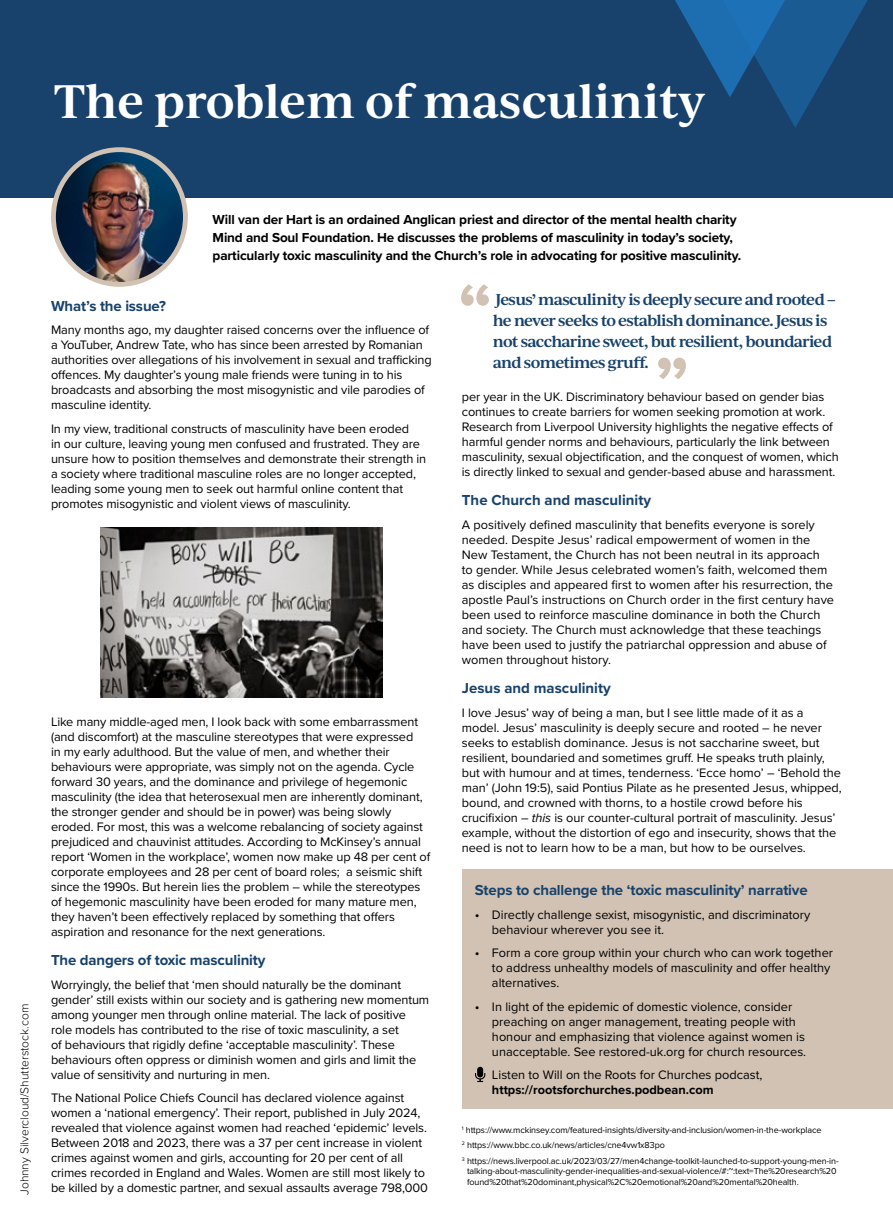
<style>
.page{position:relative;width:893px;height:1209px;background:#fff}
.page>*{position:absolute;margin:0;border:0;box-sizing:border-box;transform-origin:0 0}
.t1{font:700 75px "Proxima Nova";color:#d1c2b3}
.t2{font:600 45px "Ivy Journal";letter-spacing:-.01em;color:#fff}
.t3{font:600 15px/21px "Ivy Journal";letter-spacing:-.05em;color:#18426b}
.t4{font:700 15px "Proxima Nova";letter-spacing:-.01em;color:#18426b}
.t5{font:700 13.5px/18px "Proxima Nova";letter-spacing:-.01em;color:#000}
.t6{font:12.75px/15px "Proxima Nova";letter-spacing:-.01em;color:#000}
.t7{font:700 12.75px "Proxima Nova";color:#000}
.t8{font:300 12px "Proxima Nova";color:#000}
.t9{font:9px/15px "Proxima Nova";letter-spacing:-.01em;color:#000}
.s1{font-style:italic}
.s2{font-size:13.5px}
</style>
<div class="page">
<div style="left:0;top:0;width:893px;height:198px;background:#18426b"></div>
<img style="left:53px;top:150px;width:132px;height:134px">
<div style="left:51px;top:147px;width:137px;height:140px;border:5px solid #d1c2b3;border-radius:50%"></div>
<svg style="left:675px;top:0;width:193px;height:128px"></svg>
<div style="left:462px;top:870px;width:431px;height:239px;background:#d1c2b3"></div>
<div style="left:477px;top:1067px;width:6px;height:10px;background:#000;border-radius:3px"></div>
<svg style="left:475px;top:1073px;width:10px;height:9px"></svg>
<img style="left:101px;top:527px;width:281px;height:171px">
<h2 class="t2" style="left:54px;top:68px;width:653px">The problem of masculinity</h2>
<p class="t8" style="left:16px;top:1195px;width:192px;rotate:-90deg">Johnny Silvercloud/Shutterstock.com</p>
<p class="t5" style="left:213px;top:210px;width:530px">Will van der Hart is an ordained Anglican priest and director of the mental health charity<br>Mind and Soul Foundation. He discusses the problems of masculinity in today’s society, particularly toxic masculinity and the Church’s role in advocating for positive masculinity.</p>
<p class="t4" style="left:51px;top:295px;width:116px">What’s the issue?</p>
<p class="t6" style="left:51px;top:322px;width:382px">Many months ago, my daughter raised concerns over the influence of a YouTuber, Andrew Tate, who has since been arrested by Romanian authorities over allegations of his involvement in sexual and trafficking offences. My daughter’s young male friends were tuning in to his broadcasts and absorbing the most misogynistic and vile parodies of masculine identity.</p>
<p class="t6" style="left:51px;top:420px;width:377px">In my view, traditional constructs of masculinity have been eroded<br>in our culture, leaving young men confused and frustrated. They are unsure how to position themselves and demonstrate their strength in a society where traditional masculine roles are no longer accepted, leading some young men to seek out harmful online content that promotes misogynistic and violent views of masculinity.</p>
<p class="t6" style="left:51px;top:713px;width:381px">Like many middle-aged men, I look back with some embarrassment (and discomfort) at the masculine stereotypes that were expressed<br>in my early adulthood. But the value of men, and whether their behaviours were appropriate, was simply not on the agenda. Cycle forward 30 years, and the dominance and privilege of hegemonic masculinity (the idea that heterosexual men are inherently dominant, the stronger gender and should be in power) was being slowly eroded. For most, this was a welcome rebalancing of society against prejudiced and chauvinist attitudes. According to McKinsey’s annual report ‘Women in the workplace’, women now make up 48 per cent of corporate employees and 28 per cent of board roles; a seismic shift since the 1990s. But herein lies the problem – while the stereotypes of hegemonic masculinity have been eroded for many mature men, they haven’t been effectively replaced by something that offers aspiration and resonance for the next generations.</p>
<p class="t4" style="left:51px;top:949px;width:216px">The dangers of toxic masculinity</p>
<p class="t6" style="left:51px;top:977px;width:380px">Worryingly, the belief that ‘men should naturally be the dominant gender’ still exists within our society and is gathering new momentum among younger men through online material. The lack of positive role models has contributed to the rise of toxic masculinity, a set<br>of behaviours that rigidly define ‘acceptable masculinity’. These behaviours often oppress or diminish women and girls and limit the value of sensitivity and nurturing in men.</p>
<p class="t6" style="left:51px;top:1090px;width:378px">The National Police Chiefs Council has declared violence against women a ‘national emergency’. Their report, published in July 2024, revealed that violence against women had reached ‘epidemic’ levels.<br>Between 2018 and 2023, there was a 37 per cent increase in violent crimes against women and girls, accounting for 20 per cent of all crimes recorded in England and Wales. Women are still most likely to be killed by a domestic partner, and sexual assaults average 798,000</p>
<h1 class="t1" style="left:458px;top:254px;width:36px">“</h1>
<p class="t3" style="left:493px;top:288px;width:344px">Jesus’ masculinity is deeply secure and rooted – he never seeks to establish dominance. Jesus is not saccharine sweet, but resilient, boundaried and sometimes gruff.</p>
<h1 class="t1" style="left:655px;top:327px;width:36px">”</h1>
<p class="t6" style="left:462px;top:388px;width:378px">per year in the UK. Discriminatory behaviour based on gender bias continues to create barriers for women seeking promotion at work.<br>Research from Liverpool University highlights the negative effects of harmful gender norms and behaviours, particularly the link between masculinity, sexual objectification, and the conquest of women, which is directly linked to sexual and gender-based abuse and harassment.</p>
<p class="t4" style="left:462px;top:489px;width:191px">The Church and masculinity</p>
<p class="t6" style="left:462px;top:516px;width:374px">A positively defined masculinity that benefits everyone is sorely needed. Despite Jesus’ radical empowerment of women in the New Testament, the Church has not been neutral in its approach<br>to gender. While Jesus celebrated women’s faith, welcomed them as disciples and appeared first to women after his resurrection, the apostle Paul’s instructions on Church order in the first century have been used to reinforce masculine dominance in both the Church and society. The Church must acknowledge that these teachings have been used to justify the patriarchal oppression and abuse of women throughout history.</p>
<p class="t4" style="left:462px;top:677px;width:150px">Jesus and masculinity</p>
<p class="t6" style="left:462px;top:704px;width:381px">I love Jesus’ way of being a man, but I see little made of it as a model. Jesus’ masculinity is deeply secure and rooted – he never seeks to establish dominance. Jesus is not saccharine sweet, but resilient, boundaried and sometimes gruff. He speaks truth plainly, but with humour and at times, tenderness. ‘Ecce homo’ – ‘Behold the man’ (John 19:5), said Pontius Pilate as he presented Jesus, whipped, bound, and crowned with thorns, to a hostile crowd before his crucifixion – <span class="s1">this</span> is our counter-cultural portrait of masculinity. Jesus’ example, without the distortion of ego and insecurity, shows that the need is not to learn how to be a man, but how to be ourselves.</p>
<p class="t4" style="left:475px;top:879px;width:334px">Steps to challenge the ‘toxic masculinity’ narrative</p>
<p class="t6" style="left:492px;top:906px;width:320px;text-indent:-17px"><span class="s2">•</span> Directly challenge sexist, misogynistic, and discriminatory behaviour wherever you see it.</p>
<p class="t6" style="left:492px;top:945px;width:343px;text-indent:-17px"><span class="s2">•</span> Form a core group within your church who can work together to address unhealthy models of masculinity and offer healthy alternatives.</p>
<p class="t6" style="left:492px;top:998px;width:316px;text-indent:-17px"><span class="s2">•</span> In light of the epidemic of domestic violence, consider preaching on anger management, treating people with honour and emphasizing that violence against women is unacceptable. See restored-uk.org for church resources.</p>
<p class="t6" style="left:492px;top:1067px;width:272px">Listen to Will on the Roots for Churches podcast,</p>
<p class="t7" style="left:492px;top:1080px;width:223px">https://rootsforchurches.podbean.com</p>
<p class="t9" style="left:462px;top:1122px;width:378px"><sup>1</sup> https://www.mckinsey.com/featured-insights/diversity-and-inclusion/women-in-the-workplace<br><sup>2</sup> https://www.bbc.co.uk/news/articles/cne4vw1x83po<br><sup>3</sup> https://news.liverpool.ac.uk/2023/03/27/men4change-toolkit-launched-to-support-young-men-in-</p>
<p class="t9" style="left:467px;top:1165px;width:371px;line-height:10.8px">talking-about-masculinity-gender-inequalities-and-sexual-violence/#:~:text=The%20research%20 found%20that%20dominant,physical%2C%20emotional%20and%20mental%20health.</p>
</div>
